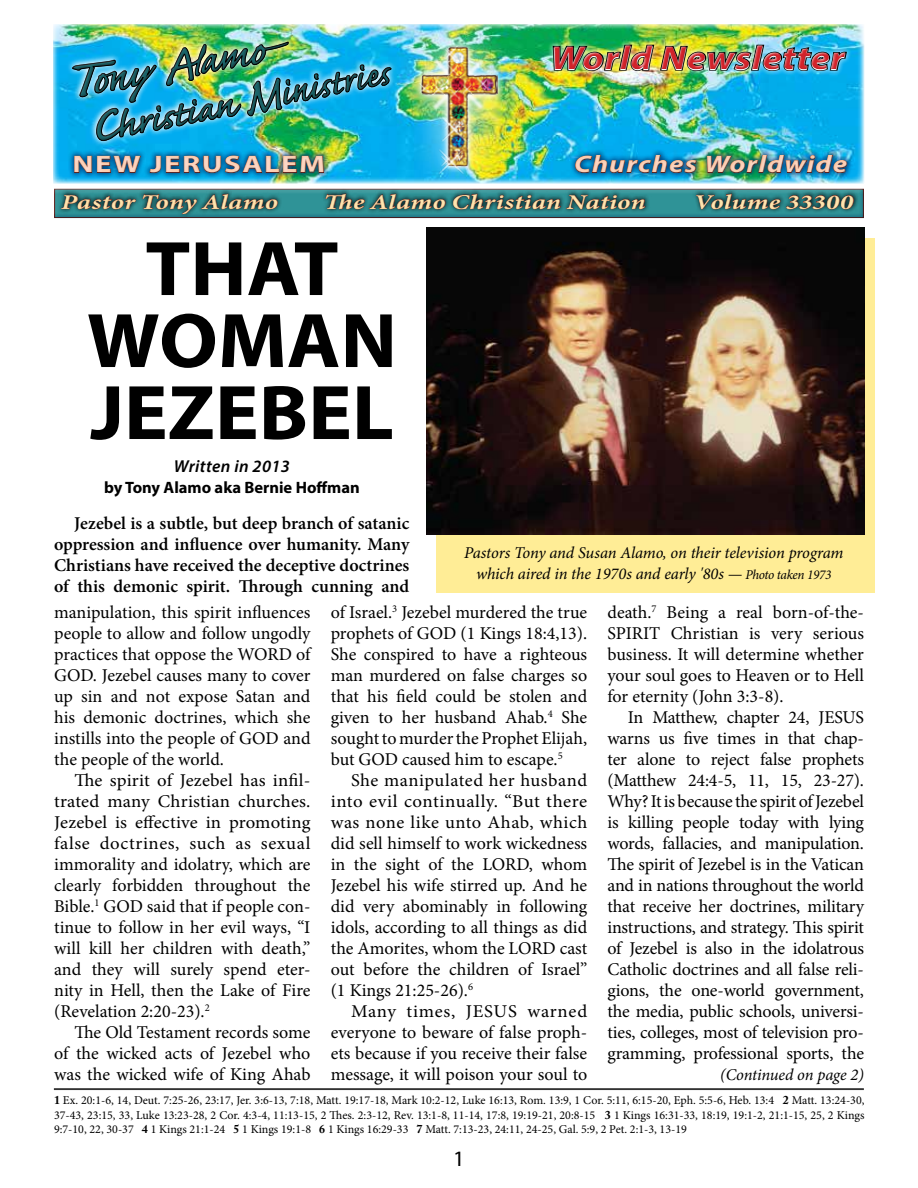
<style>
.page{position:relative;width:918px;height:1188px;background:#fff}
.page>*{position:absolute;margin:0;border:0;box-sizing:border-box;transform-origin:0 0}
.t1{font:700 78px/72px "Myriad Pro";color:#000;text-align:center;scale:1.05 1}
.t2{font:italic 700 33.3px "Myriad Pro";letter-spacing:.025em;color:#fff;scale:1.14 1}
.t3{font:italic 700 24px "Myriad Pro";letter-spacing:.04em;color:#fddbd2;scale:1.2 1}
.t4{font:700 24px "Myriad Pro";letter-spacing:.05em;color:#fddbd2;scale:1.28 1}
.t5{font:22.05px "Myriad Pro";color:#000}
.t6{font:italic 700 21.15px "Minion Pro";letter-spacing:.01em;color:#ffe4ad;scale:1.29 1}
.t7{font:18px/21px "Minion Pro";letter-spacing:-.005em;color:#000;text-align:justify}
.t8{font:18px/21px "Minion Pro";letter-spacing:-.005em;color:#000;text-align:justify;scale:1.04 1}
.t9{font:600 18px/21px "Minion Pro";color:#000;text-align:justify}
.t10{font:italic 600 17.4px "Myriad Pro";letter-spacing:.02em;color:#000}
.t11{font:italic 16.5px/21px "Minion Pro";letter-spacing:-.01em;color:#000;text-align:center}
.t12{font:700 16.5px "Myriad Pro";color:#000}
.t13{font:12px/14.4px "Minion Pro";color:#000;text-align:justify}
.s1{font-size:13.5px}
.s2{font-family:"Adobe Caslon Pro";font-weight:700}
</style>
<div class="page">
<div style="left:65px;top:146px;width:820px;height:34px;background:#faa61a;opacity:.3"></div>
<hr style="left:54px;top:1088px;width:810px;height:2px;background:#000">
<img style="left:60px;top:24px;width:794px;height:511px">
<div style="left:436px;top:239px;width:439px;height:354px;background:#ffed96"></div>
<img style="left:426px;top:227px;width:438px;height:307px">
<h2 class="t2" style="left:550px;top:37px;width:260px">World Newsletter</h2>
<h3 class="t4" style="left:73px;top:149px;width:199px">NEW JERUSALEM</h3>
<h3 class="t3" style="left:574px;top:149px;width:229px">Churches Worldwide</h3>
<p class="t6" style="left:61px;top:187px;width:170px">Pastor Tony Alamo</p>
<p class="t6" style="left:324px;top:187px;width:251px">The Alamo Christian Nation</p>
<p class="t6" style="left:694px;top:187px;width:125px">Volume 33300</p>
<h1 class="t1" style="left:87px;top:230px;width:297px">THAT<br>WOMAN<br>JEZEBEL</h1>
<p class="t10" style="left:174px;top:455px;width:117px">Written in 2013</p>
<p class="t12" style="left:104px;top:477px;width:257px">by Tony Alamo aka Bernie Hoffman</p>
<p class="t9" style="left:54px;top:513px;width:357px;text-indent:20px">Jezebel is a subtle, but deep branch of satanic oppression and influence over humanity. Many Christians have received the deceptive doctrines of this demonic spirit. Through cunning and</p>
<p class="t11" style="left:464px;top:542px;width:381px">Pastors Tony and Susan Alamo, on their television program which aired in the 1970s and early '80s — <span class="s1">Photo taken 1973</span></p>
<p class="t7" style="left:54px;top:602px;width:258px">manipulation, this spirit influences people to allow and follow ungodly practices that oppose the WORD of GOD. Jezebel causes many to cover up sin and not expose Satan and his demonic doctrines, which she instills into the people of GOD and the people of the world.</p>
<p class="t8" style="left:54px;top:770px;width:248px;text-indent:20px">The spirit of Jezebel has infil&shy;trated many Christian churches.<br>Jezebel is effective in promoting false doctrines, such as sexual immorality and idolatry, which are clearly forbidden throughout the Bible.<sup>1</sup> GOD said that if people con&shy;tinue to follow in her evil ways, “I will kill her children with death,” and they will surely spend eter&shy;nity in Hell, then the Lake of Fire (Revelation 2:20-23).<sup>2</sup></p>
<p class="t7" style="left:54px;top:1022px;width:258px;text-indent:20px">The Old Testament records some of the wicked acts of Jezebel who was the wicked wife of King Ahab</p>
<p class="t7" style="left:331px;top:602px;width:258px">of Israel.<sup>3</sup> Jezebel murdered the true prophets of GOD (1 Kings 18:4,13).<br>She conspired to have a righteous man murdered on false charges so that his field could be stolen and given to her husband Ahab.<sup>4</sup> She sought to murder the Prophet Elijah, but GOD caused him to escape.<sup>5</sup></p>
<p class="t7" style="left:331px;top:770px;width:258px;text-indent:20px">She manipulated her husband into evil continually. “But there was none like unto Ahab, which did sell himself to work wickedness in the sight of the LORD, whom Jezebel his wife stirred up. And he did very abominably in following idols, according to all things as did the Amorites, whom the LORD cast out before the children of Israel” (1 Kings 21:25-26).<sup>6</sup></p>
<p class="t8" style="left:331px;top:1001px;width:248px;text-indent:20px">Many times, JESUS warned everyone to beware of false proph&shy;ets because if you receive their false message, it will poison your soul to</p>
<p class="t7" style="left:607px;top:602px;width:258px">death.<sup>7</sup> Being a real born-of-the-SPIRIT Christian is very serious business. It will determine whether your soul goes to Heaven or to Hell for eternity (John 3:3-8).</p>
<p class="t7" style="left:607px;top:707px;width:258px;text-indent:20px">In Matthew, chapter 24, JESUS warns us five times in that chap&shy;ter alone to reject false prophets (Matthew 24:4-5, 11, 15, 23-27).<br>Why? It is because the spirit of Jezebel is killing people today with lying words, fallacies, and manipulation.<br>The spirit of Jezebel is in the Vatican and in nations throughout the world that receive her doctrines, military instructions, and strategy. This spirit of Jezebel is also in the idolatrous Catholic doctrines and all false reli&shy;gions, the one-world government, the media, public schools, universi&shy;ties, colleges, most of television pro&shy;gramming, professional sports, the</p>
<p class="t11" style="left:720px;top:1064px;width:145px">(Continued on page 2)</p>
<p class="t13" style="left:54px;top:1094px;width:812px"><span class="s2">1</span> Ex. 20:1-6, 14, Deut. 7:25-26, 23:17, Jer. 3:6-13, 7:18, Matt. 19:17-18, Mark 10:2-12, Luke 16:13, Rom. 13:9, 1 Cor. 5:11, 6:15-20, Eph. 5:5-6, Heb. 13:4 <span class="s2">2</span> Matt. 13:24-30, 37-43, 23:15, 33, Luke 13:23-28, 2 Cor. 4:3-4, 11:13-15, 2 Thes. 2:3-12, Rev. 13:1-8, 11-14, 17:8, 19:19-21, 20:8-15 <span class="s2">3</span> 1 Kings 16:31-33, 18:19, 19:1-2, 21:1-15, 25, 2 Kings 9:7-10, 22, 30-37 <span class="s2">4</span> 1 Kings 21:1-24 <span class="s2">5</span> 1 Kings 19:1-8 <span class="s2">6</span> 1 Kings 16:29-33 <span class="s2">7</span> Matt. 7:13-23, 24:11, 24-25, Gal. 5:9, 2 Pet. 2:1-3, 13-19</p>
<p class="t5" style="left:453px;top:1145px;width:13px">1</p>
</div>
